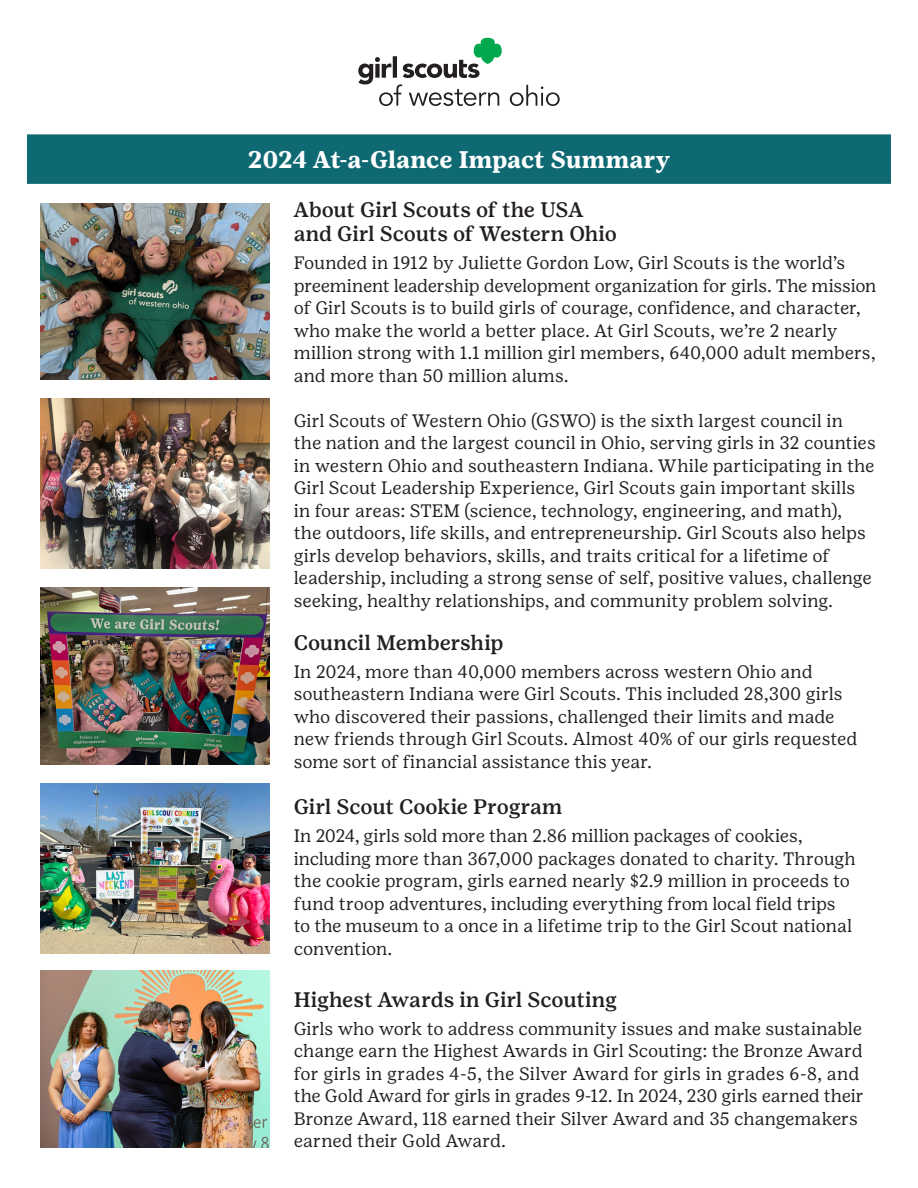
<style>
.page{position:relative;width:918px;height:1188px;background:#fff}
.page>*{position:absolute;margin:0;border:0;box-sizing:border-box;transform-origin:0 0}
.Subheader_Teal{font:700 24px "Girl Scout Text";letter-spacing:-.01em;color:#fff}
.Subheader{font:500 21px/24px "Girl Scout Text";letter-spacing:-.01em;color:#231f20}
.t1{font:18px/22.5px "Girl Scout Text";letter-spacing:-.005em;color:#231f20}
</style>
<div class="page">
<div style="left:27px;top:134px;width:864px;height:50px;background:#0f6973"></div>
<img style="left:40px;top:588px;width:230px;height:176px">
<img style="left:40px;top:783px;width:230px;height:170px">
<img style="left:40px;top:971px;width:230px;height:177px">
<img style="left:40px;top:203px;width:230px;height:177px">
<img style="left:40px;top:399px;width:230px;height:170px">
<svg style="left:358px;top:38px;width:144px;height:68px"></svg>
<svg style="left:510px;top:85px;width:50px;height:21px"></svg>
<p class="Subheader_Teal" style="left:248px;top:145px;width:424px">2024 At-a-Glance Impact Summary</p>
<p class="Subheader" style="left:294px;top:198px;width:325px">About Girl Scouts of the USA and Girl Scouts of Western Ohio</p>
<p class="t1" style="left:294px;top:252px;width:584px">Founded in 1912 by Juliette Gordon Low, Girl Scouts is the world’s preeminent leadership development organization for girls. The mission of Girl Scouts is to build girls of courage, confidence, and character, who make the world a better place. At Girl Scouts, we’re 2 nearly million strong with 1.1 million girl members, 640,000 adult members, and more than 50 million alums.</p>
<p class="t1" style="left:294px;top:409px;width:551px">Girl Scouts of Western Ohio (GSWO) is the sixth largest council in</p>
<p class="t1" style="left:294px;top:432px;width:584px">the nation and the largest council in Ohio, serving girls in 32 counties in western Ohio and southeastern Indiana. While participating in the Girl Scout Leadership Experience, Girl Scouts gain important skills in four areas: STEM (science, technology, engineering, and math),<br>the outdoors, life skills, and entrepreneurship. Girl Scouts also helps girls develop behaviors, skills, and traits critical for a lifetime of leadership, including a strong sense of self, positive values, challenge seeking, healthy relationships, and community problem solving.</p>
<p class="Subheader" style="left:294px;top:631px;width:211px">Council Membership</p>
<p class="t1" style="left:294px;top:660px;width:550px">In 2024, more than 40,000 members across western Ohio and southeastern Indiana were Girl Scouts. This included 28,300 girls who discovered their passions, challenged their limits and made</p>
<p class="t1" style="left:294px;top:728px;width:565px">new friends through Girl Scouts. Almost 40% of our girls requested some sort of financial assistance this year.</p>
<p class="Subheader" style="left:294px;top:795px;width:270px">Girl Scout Cookie Program</p>
<p class="t1" style="left:294px;top:825px;width:564px">In 2024, girls sold more than 2.86 million packages of cookies, including more than 367,000 packages donated to charity. Through the cookie program, girls earned nearly $2.9 million in proceeds to fund troop adventures, including everything from local field trips to the museum to a once in a lifetime trip to the Girl Scout national convention.</p>
<p class="Subheader" style="left:294px;top:988px;width:325px">Highest Awards in Girl Scouting</p>
<p class="t1" style="left:294px;top:1017px;width:572px">Girls who work to address community issues and make sustainable change earn the Highest Awards in Girl Scouting: the Bronze Award for girls in grades 4-5, the Silver Award for girls in grades 6-8, and the Gold Award for girls in grades 9-12. In 2024, 230 girls earned their Bronze Award, 118 earned their Silver Award and 35 changemakers earned their Gold Award.</p>
</div>
